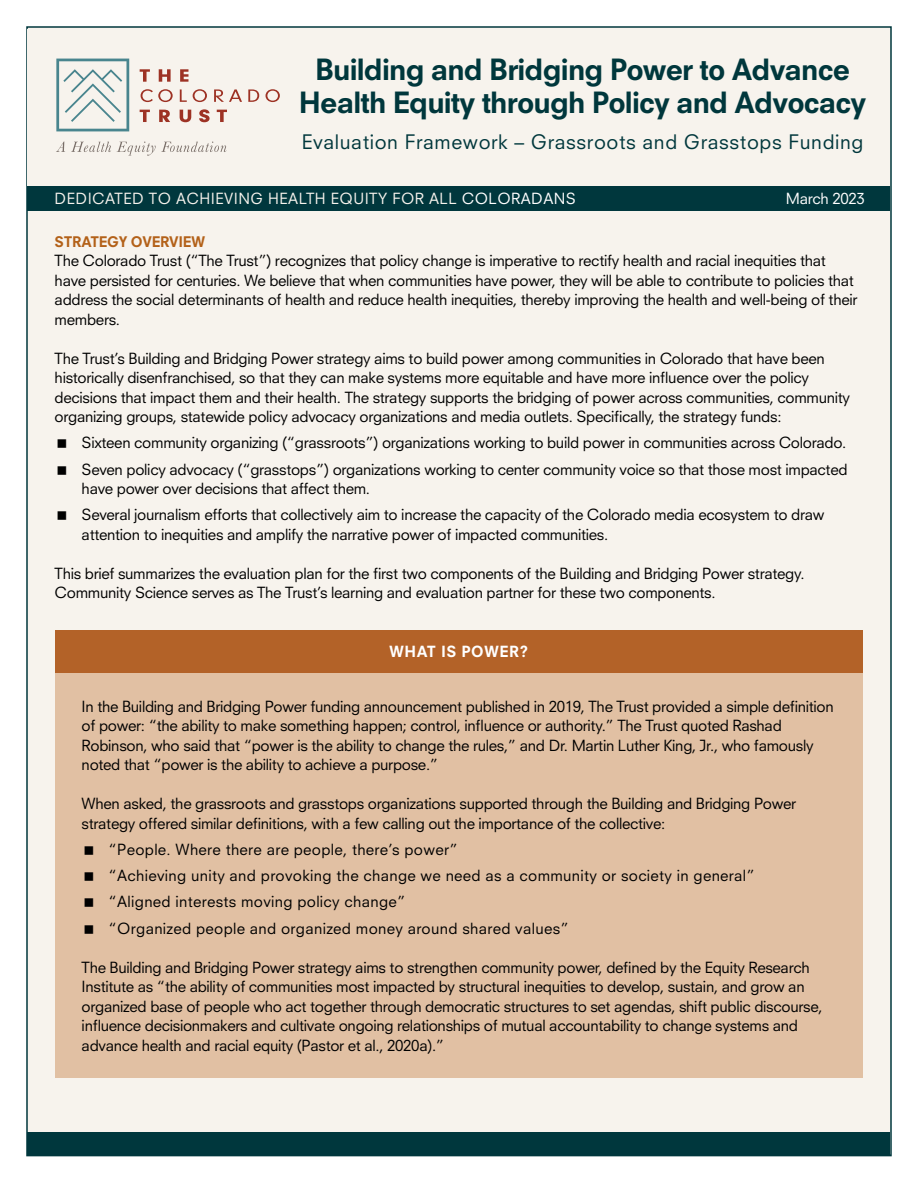
<style>
.page{position:relative;width:918px;height:1188px;background:#fff}
.page>*{position:absolute;margin:0;border:0;box-sizing:border-box;transform-origin:0 0}
.t1{font:800 28.5px/33px "Neuzeit SLT Std";letter-spacing:-.03em;color:#00373c;text-align:center}
.t2{font:19.5px "Neuzeit SLT Std";letter-spacing:.03em;color:#00373c}
.t3{font:15px/19.5px "Neuzeit SLT Std";letter-spacing:-.02em;color:#000}
.t4{font:15px/26.2px "Neuzeit SLT Std";letter-spacing:.02em;color:#000}
.t5{font:15px "Neuzeit SLT Std";letter-spacing:.03em;color:#f7f3ed}
.t6{font:800 15px "Neuzeit SLT Std";letter-spacing:.03em;color:#fff}
.t7{font:15px "Neuzeit SLT Std";letter-spacing:-.02em;color:#fff}
.t8{font:800 14.25px "Neuzeit SLT Std";letter-spacing:-.02em;color:#b36119}
.s1{color:#fff}
</style>
<div class="page">
<div style="left:26px;top:26px;width:866px;height:1130px;background:#f7f3ed"></div>
<div style="left:28px;top:1132px;width:862px;height:23px;background:#00373d"></div>
<svg style="left:140px;top:69px;width:10px;height:13px"></svg>
<svg style="left:159px;top:69px;width:12px;height:13px"></svg>
<svg style="left:180px;top:69px;width:8px;height:13px"></svg>
<svg style="left:141px;top:89px;width:32px;height:13px"></svg>
<svg style="left:180px;top:89px;width:7px;height:13px"></svg>
<svg style="left:193px;top:89px;width:14px;height:13px"></svg>
<svg style="left:214px;top:89px;width:28px;height:13px"></svg>
<svg style="left:248px;top:89px;width:11px;height:13px"></svg>
<svg style="left:266px;top:89px;width:14px;height:13px"></svg>
<svg style="left:140px;top:110px;width:10px;height:12px"></svg>
<svg style="left:159px;top:110px;width:11px;height:12px"></svg>
<svg style="left:180px;top:110px;width:11px;height:12px"></svg>
<svg style="left:199px;top:109px;width:11px;height:13px"></svg>
<svg style="left:217px;top:110px;width:10px;height:12px"></svg>
<svg style="left:56px;top:59px;width:73px;height:72px"></svg>
<svg style="left:56px;top:142px;width:9px;height:10px"></svg>
<svg style="left:71px;top:142px;width:40px;height:10px"></svg>
<svg style="left:117px;top:142px;width:110px;height:13px"></svg>
<div style="left:28px;top:186px;width:862px;height:25px;background:#00373d"></div>
<div style="left:55px;top:630px;width:807px;height:43px;background:#b36228"></div>
<div style="left:55px;top:673px;width:807px;height:405px;background:#e1c0a3"></div>
<h1 class="t1" style="left:299px;top:53px;width:569px">Building and Bridging Power to Advance<br>Health Equity through Policy and Advocacy</h1>
<h2 class="t2" style="left:302px;top:130px;width:563px">Evaluation Framework – Grassroots and Grasstops Funding</h2>
<p class="t5" style="left:55px;top:190px;width:523px">DEDICATED TO ACHIEVING HEALTH EQUITY FOR ALL <span class="s1">COLORADANS</span></p>
<p class="t7" style="left:786px;top:190px;width:81px">March 2023</p>
<p class="t8" style="left:55px;top:233px;width:152px">STRATEGY OVERVIEW</p>
<p class="t3" style="left:55px;top:251px;width:804px">The Colorado Trust (“The Trust”) recognizes that policy change is imperative to rectify health and racial inequities that have persisted for centuries. We believe that when communities have power, they will be able to contribute to policies that address the social determinants of health and reduce health inequities, thereby improving the health and well-being of their members.</p>
<p class="t3" style="left:55px;top:348px;width:797px">The Trust’s Building and Bridging Power strategy aims to build power among communities in Colorado that have been historically disenfranchised, so that they can make systems more equitable and have more influence over the policy decisions that impact them and their health. The strategy supports the bridging of power across communities, community organizing groups, statewide policy advocacy organizations and media outlets. Specifically, the strategy funds:</p>
<p class="t3" style="left:82px;top:430px;width:767px;line-height:26.2px">Sixteen community organizing (“grassroots”) organizations working to build power in communities across Colorado.<br>Seven policy advocacy (“grasstops”) organizations working to center community voice so that those most impacted</p>
<p class="t3" style="left:82px;top:475px;width:744px;line-height:26.2px">have power over decisions that affect them.<br>Several journalism efforts that collectively aim to increase the capacity of the Colorado media ecosystem to draw</p>
<p class="t3" style="left:82px;top:524px;width:528px">attention to inequities and amplify the narrative power of impacted communities.</p>
<p class="t3" style="left:55px;top:563px;width:751px">This brief summarizes the evaluation plan for the first two components of the Building and Bridging Power strategy.<br>Community Science serves as The Trust’s learning and evaluation partner for these two components.</p>
<p class="t6" style="left:389px;top:643px;width:140px">WHAT IS POWER?</p>
<p class="t3" style="left:82px;top:696px;width:754px">In the Building and Bridging Power funding announcement published in 2019, The Trust provided a simple definition of power: “the ability to make something happen; control, influence or authority.” The Trust quoted Rashad Robinson, who said that “power is the ability to change the rules,” and Dr. Martin Luther King, Jr., who famously noted that “power is the ability to achieve a purpose.”</p>
<p class="t3" style="left:82px;top:794px;width:716px">When asked, the grassroots and grasstops organizations supported through the Building and Bridging Power strategy offered similar definitions, with a few calling out the importance of the collective:</p>
<p class="t4" style="left:109px;top:836px;width:648px">“People. Where there are people, there’s power”<br>“Achieving unity and provoking the change we need as a community or society in general” “Aligned interests moving policy change”<br>“Organized people and organized money around shared values”</p>
<p class="t3" style="left:82px;top:957px;width:742px">The Building and Bridging Power strategy aims to strengthen community power, defined by the Equity Research Institute as “the ability of communities most impacted by structural inequities to develop, sustain, and grow an organized base of people who act together through democratic structures to set agendas, shift public discourse, influence decisionmakers and cultivate ongoing relationships of mutual accountability to change systems and advance health and racial equity (Pastor et al., 2020a).”</p>
</div>
